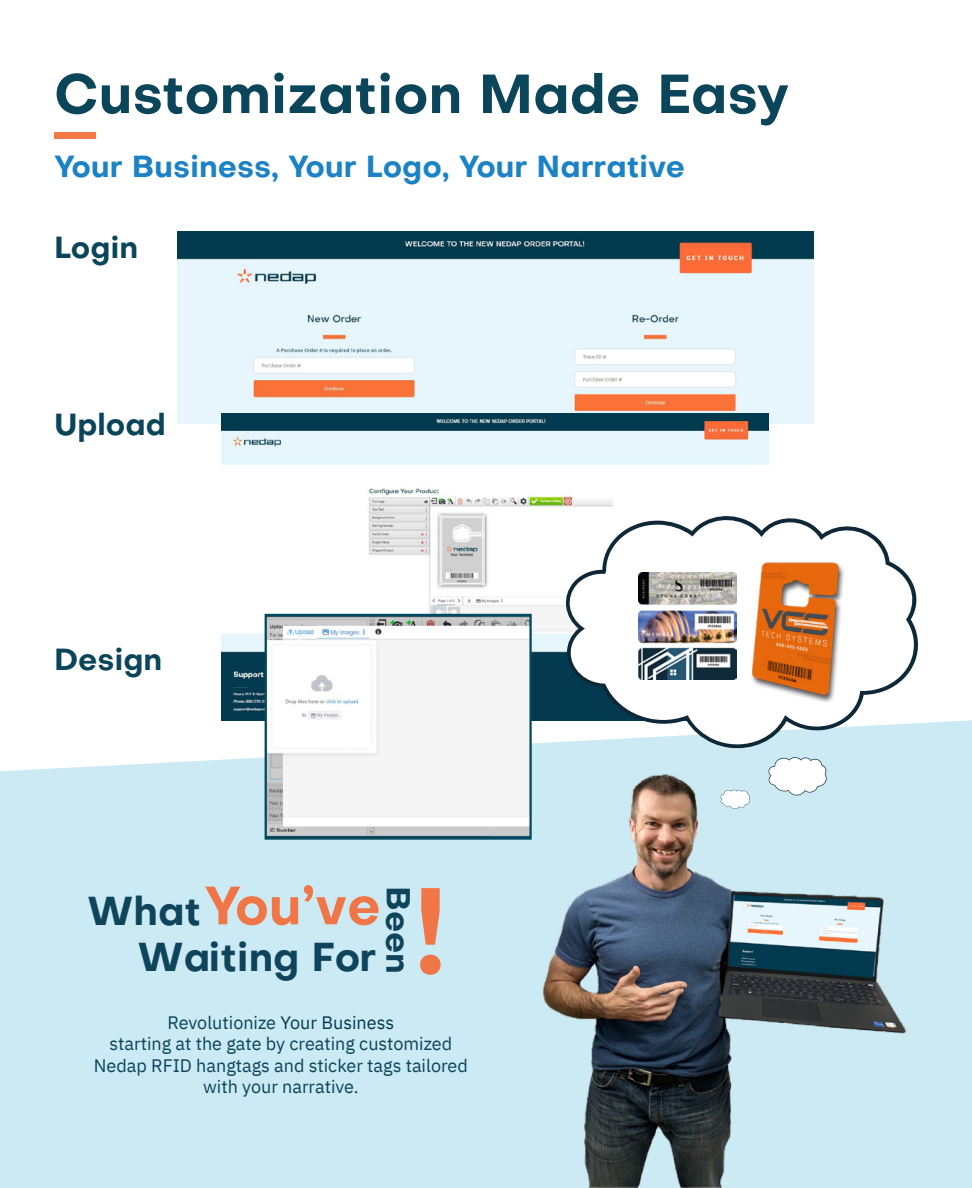
<style>
.page{position:relative;width:972px;height:1188px;background:#fff}
.page>*{position:absolute;margin:0;border:0;box-sizing:border-box;transform-origin:0 0}
.t1{font:700 119.1px "Objectivity";color:#f07547}
.t2{font:700 54px "Objectivity";color:#0b455a}
.t3{font:700 52.8px "Objectivity";color:#f07547}
.t4{font:700 39.6px "Objectivity";color:#0f455c}
.t5{font:700 32.7px "Objectivity";color:#0f455c}
.t6{font:700 30px "Objectivity";color:#1b82c5}
.t7{font:700 30px "Objectivity";color:#0b455a}
.t8{font:18px "IBM Plex Sans";color:#0b455a}
.s1{font-size:39.6px;color:#0f455c}
.s2{color:#033a4f}
</style>
<div class="page">
<div style="left:0;top:720px;width:972px;height:468px;background:#cbeaf3"></div>
<img style="left:177px;top:231px;width:637px;height:192px">
<img style="left:222px;top:413px;width:547px;height:307px">
<svg style="left:263px;top:613px;width:270px;height:228px"></svg>
<svg style="left:565px;top:511px;width:355px;height:240px"></svg>
<div style="left:751px;top:563px;width:94px;height:141px;background:#fff"></div>
<img style="left:752px;top:562px;width:92px;height:140px">
<img style="left:517px;top:774px;width:415px;height:414px">
<div style="left:54px;top:132px;width:41px;height:7px;background:#f47947"></div>
<img style="left:638px;top:573px;width:99px;height:106px">
<svg style="left:768px;top:756px;width:59px;height:40px"></svg>
<svg style="left:721px;top:789px;width:29px;height:20px"></svg>
<p class="t2" style="left:54px;top:55px;width:737px">Customization Made Easy</p>
<p class="t6" style="left:54px;top:144px;width:633px">Your Business, Your Logo, Your Narrative</p>
<p class="t7" style="left:54px;top:226px;width:86px">Login</p>
<p class="t7" style="left:54px;top:403px;width:113px">Upload</p>
<p class="t7" style="left:54px;top:638px;width:110px">Design</p>
<h3 class="t3" style="left:87px;top:868px;width:295px"><span class="s1">What</span>You’ve</h3>
<h3 class="t5" style="left:422px;top:886px;width:90px;rotate:90deg">Been</h3>
<h3 class="t4" style="left:137px;top:928px;width:240px">Waiting For</h3>
<h1 class="t1" style="left:412px;top:845px;width:38px">!</h1>
<p class="t8" style="left:168px;top:1008px;width:228px">Revolutionize <span class="s2">Your Business</span></p>
<p class="t8" style="left:110px;top:1030px;width:344px">starting at the gate by creating customized</p>
<p class="t8" style="left:94px;top:1052px;width:376px">Nedap RFID hangtags and sticker tags tailored</p>
<p class="t8" style="left:203px;top:1073px;width:157px">with your narrative.</p>
</div>
